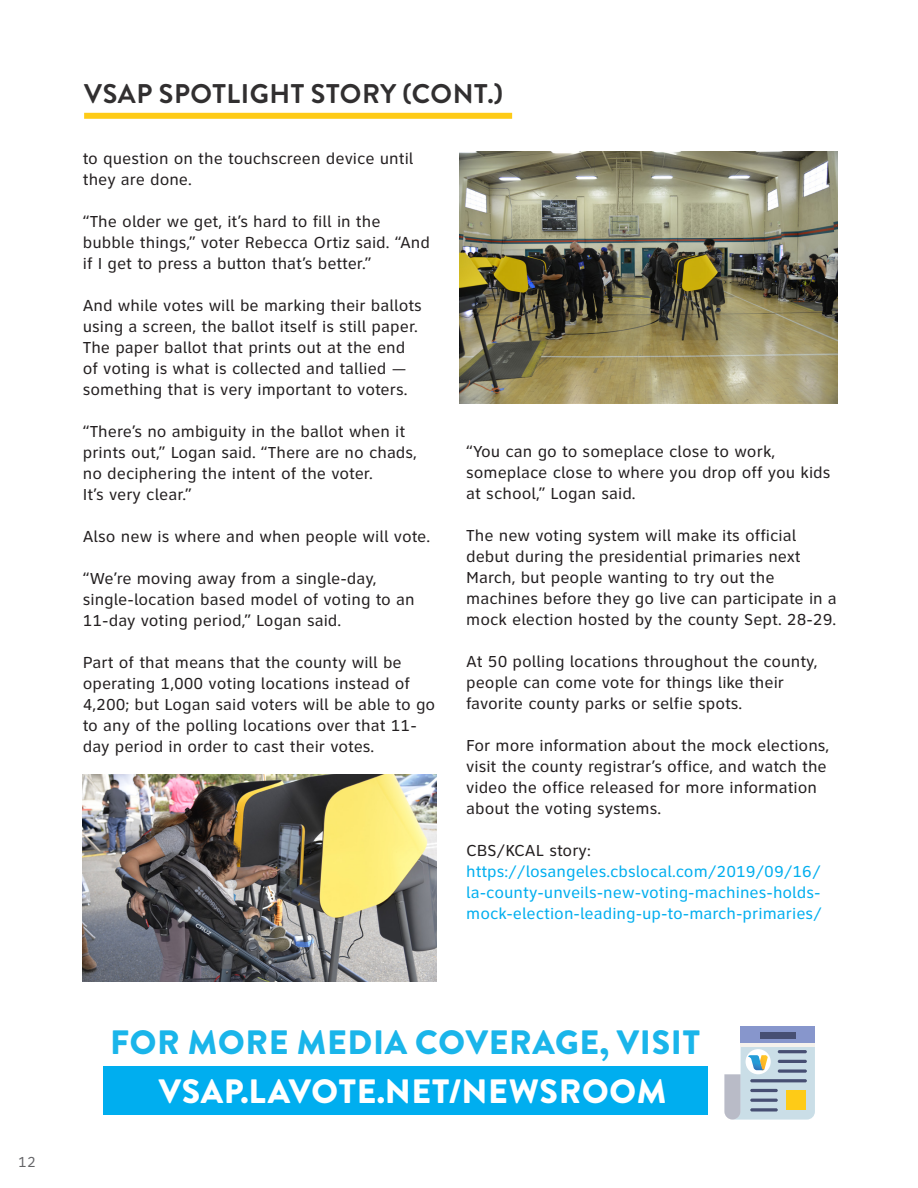
<style>
.page{position:relative;width:918px;height:1188px;background:#fff}
.page>*{position:absolute;margin:0;border:0;box-sizing:border-box;transform-origin:0 0}
.t1{font:900 33.75px "Brandon Grotesque";letter-spacing:.02em;color:#1ab5ea}
.t2{font:900 33.75px "Brandon Grotesque";letter-spacing:.02em;color:#fff}
.t3{font:700 27px "Brandon Grotesque";letter-spacing:.02em;color:#312f30}
.t4{font:16.5px/21px "Clearview Text";color:#231f20}
.t5{font:16.5px/21px "Clearview Text";color:#00aeef}
.t6{font:15px "Clearview ADA";color:#636366}
.s1{color:#231f20}
</style>
<div class="page">
<div style="left:84px;top:113px;width:428px;height:6px;background:#fecb17"></div>
<div style="left:103px;top:1066px;width:604px;height:49px;background:#00aeef"></div>
<div style="left:741px;top:1026px;width:74px;height:18px;background:#8796cc"></div>
<hr style="left:741px;top:1044px;width:74px;height:3px;background:#f5f2ed">
<div style="left:760px;top:1032px;width:36px;height:7px;background:#474f73"></div>
<svg style="left:724px;top:1047px;width:91px;height:73px;background:#c1cccb"></svg>
<img style="left:459px;top:151px;width:378px;height:253px">
<img style="left:83px;top:774px;width:353px;height:208px">
<p class="t6" style="left:18px;top:1152px;width:19px">12</p>
<p class="t3" style="left:84px;top:75px;width:420px">VSAP SPOTLIGHT STORY (CONT.)</p>
<p class="t4" style="left:83px;top:148px;width:332px">to question on the touchscreen device until they are done.</p>
<p class="t4" style="left:83px;top:211px;width:349px">“The older we get, it’s hard to fill in the bubble things,” voter Rebecca Ortiz said. “And if I get to press a button that’s better.”</p>
<p class="t4" style="left:83px;top:295px;width:341px">And while votes will be marking their ballots using a screen, the ballot itself is still paper.<br>The paper ballot that prints out at the end of voting is what is collected and tallied — something that is very important to voters.</p>
<p class="t4" style="left:83px;top:421px;width:336px">“There’s no ambiguity in the ballot when it prints out,” Logan said. “There are no chads, no deciphering the intent of the voter.<br>It’s very clear.”</p>
<p class="t4" style="left:83px;top:526px;width:349px">Also new is where and when people will vote.</p>
<p class="t4" style="left:83px;top:568px;width:334px">“We’re moving away from a single-day, single-location based model of voting to an<br>11-day voting period,” Logan said.</p>
<p class="t4" style="left:83px;top:652px;width:354px">Part of that means that the county will be operating 1,000 voting locations instead of 4,200; but Logan said voters will be able to go to any of the polling locations over that 11- day period in order to cast their votes.</p>
<p class="t4" style="left:466px;top:441px;width:366px">“You can go to someplace close to work, someplace close to where you drop off you kids at school,” Logan said.</p>
<p class="t4" style="left:466px;top:525px;width:372px">The new voting system will make its official debut during the presidential primaries next March, but people wanting to try out the machines before they go live can participate in a mock election hosted by the county Sept. 28-29.</p>
<p class="t4" style="left:466px;top:651px;width:353px">At 50 polling locations throughout the county, people can come vote for things like their favorite county parks or selfie spots.</p>
<p class="t4" style="left:466px;top:735px;width:365px">For more information about the mock elections, visit the county registrar’s office, and watch the video the office released for more information about the voting systems.</p>
<p class="t5" style="left:466px;top:840px;width:357px"><span class="s1">CBS/KCAL story: </span>https://losangeles.cbslocal.com/2019/09/16/ la-county-unveils-new-voting-machines-holds&shy;mock-election-leading-up-to-march-primaries/</p>
<p class="t1" style="left:110px;top:1018px;width:591px">FOR MORE MEDIA COVERAGE, VISIT</p>
<p class="t2" style="left:159px;top:1067px;width:509px">VSAP.LAVOTE.NET/NEWSROOM</p>
</div>
